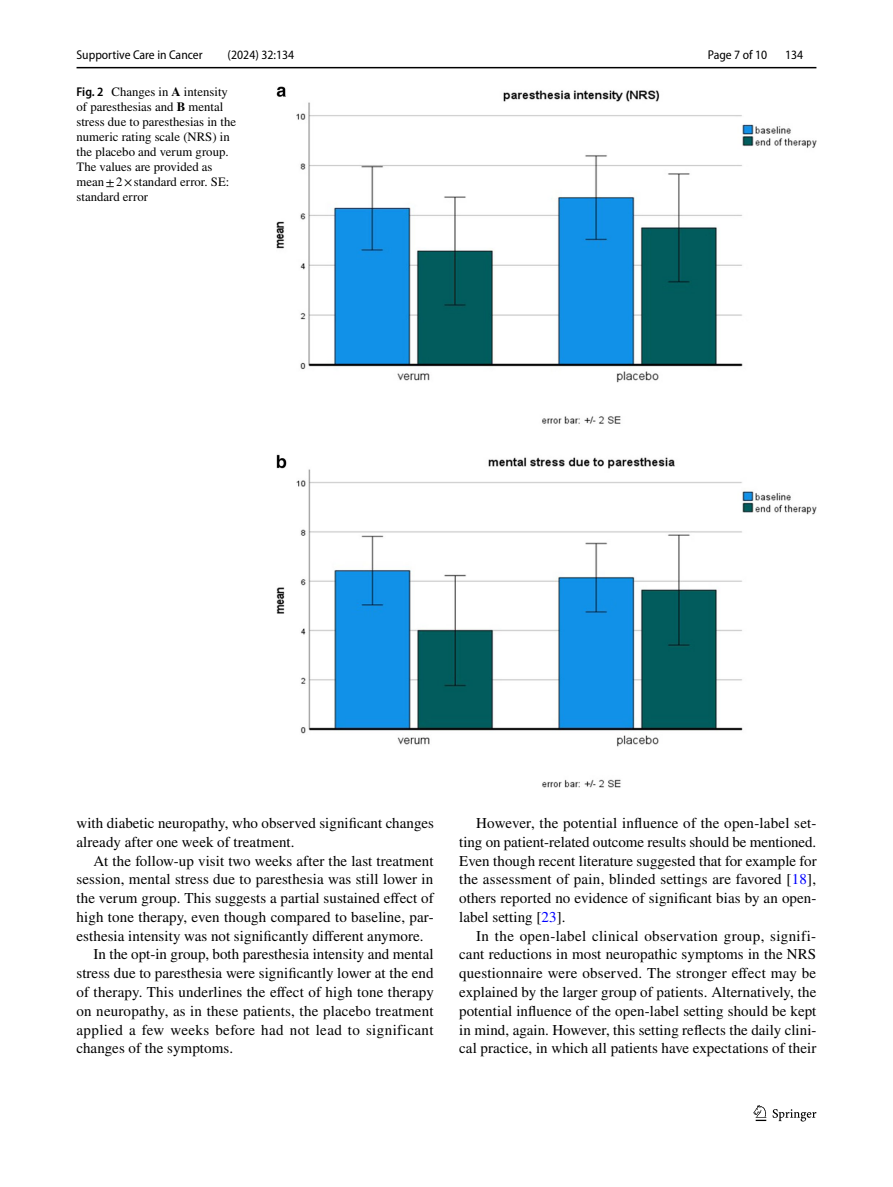
<style>
.page{position:relative;width:893px;height:1187px;background:#fff}
.page>*{position:absolute;margin:0;border:0;box-sizing:border-box;transform-origin:0 0}
.t1{font:15px/18.8px "STIX";letter-spacing:.005em;color:#000;text-align:justify}
.t2{font:15px "STIX";letter-spacing:.025em;color:#000}
.t3{font:12.75px/15px "STIX";color:#000}
.t4{font:semi-condensed 12.75px "Myriad Pro";color:#000}
.s1{font-family:"Myriad Pro";font-weight:600;font-stretch:semi-condensed}
.s2{font-weight:700}
.s3{color:#00f}
</style>
<div class="page">
<hr style="left:77px;top:67px;width:739px;height:1px;background:#000">
<svg style="left:753px;top:1105px;width:13px;height:15px"></svg>
<svg style="left:773px;top:1109px;width:43px;height:12px"></svg>
<img style="left:277px;top:87px;width:539px;height:700px">
<p class="t4" style="left:77px;top:48px;width:128px">Supportive Care in Cancer</p>
<p class="t4" style="left:228px;top:48px;width:68px">(2024) 32:134</p>
<p class="t4" style="left:708px;top:48px;width:61px">Page 7 of 10</p>
<p class="t4" style="left:785px;top:48px;width:20px">134</p>
<p class="t3" style="left:77px;top:85px;width:161px"><span class="s1">Fig. 2</span> Changes in <span class="s2">A</span> intensity of paresthesias and <span class="s2">B</span> mental stress due to paresthesias in the numeric rating scale (NRS) in the placebo and verum group.<br>The values are provided as mean±2×standard error. SE: standard error</p>
<p class="t1" style="left:77px;top:814px;width:359px">with diabetic neuropathy, who observed significant changes already after one week of treatment.</p>
<p class="t1" style="left:94px;top:852px;width:342px">At the follow-up visit two weeks after the last treatment</p>
<p class="t1" style="left:77px;top:871px;width:358px">session, mental stress due to paresthesia was still lower in</p>
<p class="t1" style="left:77px;top:889px;width:359px">the verum group. This suggests a partial sustained effect of</p>
<p class="t1" style="left:77px;top:908px;width:359px">high tone therapy, even though compared to baseline, par-</p>
<p class="t1" style="left:77px;top:927px;width:349px">esthesia intensity was not significantly different anymore.</p>
<p class="t1" style="left:94px;top:946px;width:342px">In the opt-in group, both paresthesia intensity and mental</p>
<p class="t1" style="left:77px;top:964px;width:359px">stress due to paresthesia were significantly lower at the end</p>
<p class="t1" style="left:77px;top:983px;width:359px">of therapy. This underlines the effect of high tone therapy</p>
<p class="t1" style="left:77px;top:1002px;width:359px">on neuropathy, as in these patients, the placebo treatment</p>
<p class="t2" style="left:77px;top:1019px;width:359px">applied a few weeks before had not lead to significant</p>
<p class="t1" style="left:77px;top:1039px;width:158px">changes of the symptoms.</p>
<p class="t1" style="left:459px;top:814px;width:359px;text-indent:17px">However, the potential influence of the open-label set&shy;ting on patient-related outcome results should be mentioned.<br>Even though recent literature suggested that for example for the assessment of pain, blinded settings are favored [<span class="s3">18</span>], others reported no evidence of significant bias by an open&shy;label setting [<span class="s3">23</span>].</p>
<p class="t1" style="left:459px;top:927px;width:359px;text-indent:17px">In the open-label clinical observation group, signifi&shy;cant reductions in most neuropathic symptoms in the NRS questionnaire were observed. The stronger effect may be explained by the larger group of patients. Alternatively, the potential influence of the open-label setting should be kept in mind, again. However, this setting reflects the daily clini&shy;cal practice, in which all patients have expectations of their</p>
</div>
